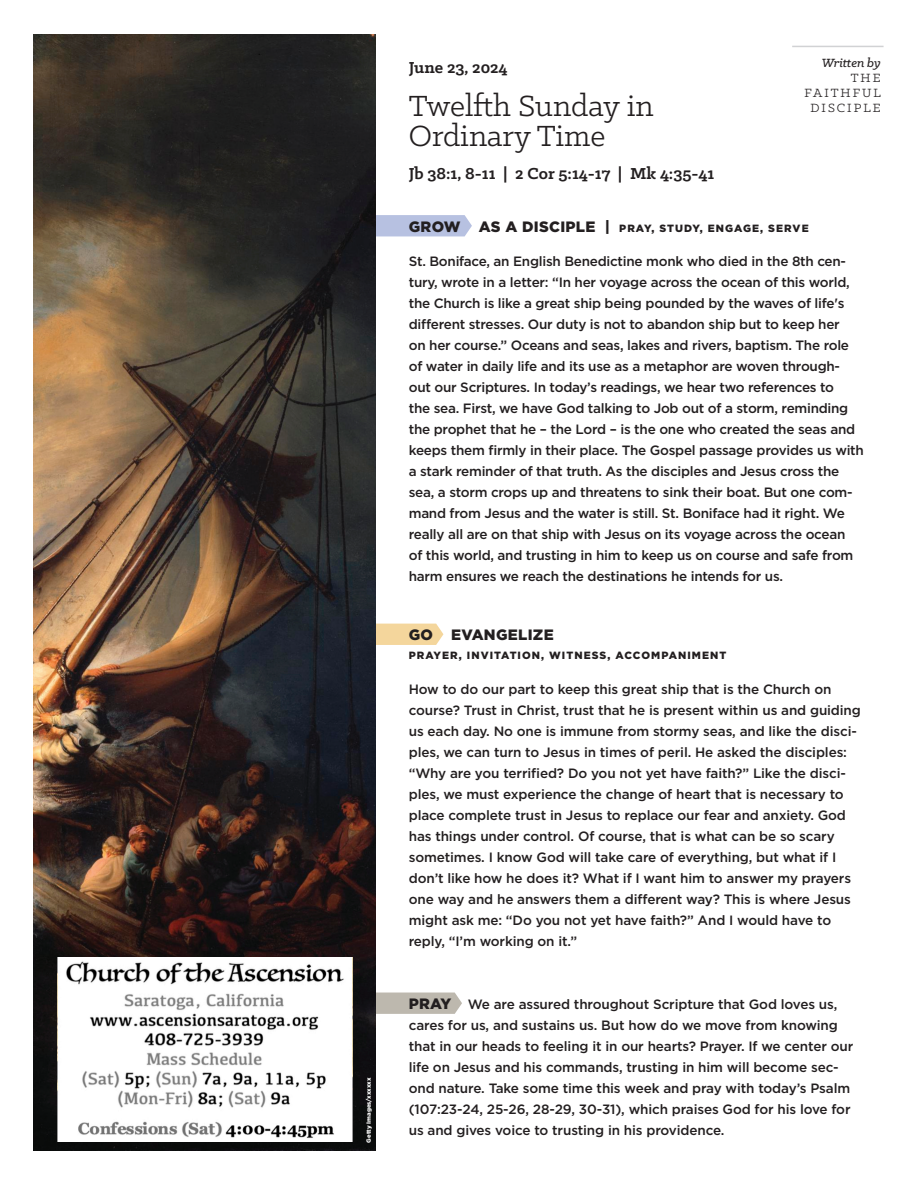
<style>
.page{position:relative;width:918px;height:1188px;background:#fff}
.page>*{position:absolute;margin:0;border:0;box-sizing:border-box;transform-origin:0 0}
.t1{font:33px/30px "Klinic Slab";color:#231f20}
.t2{font:700 18px "Klinic Slab";color:#231f20}
.t3{font:900 15px "Gotham";letter-spacing:.02em;color:#231f20}
.t4{font:500 13.5px/21px "Gotham";letter-spacing:-.02em;color:#231f20}
.t5{font:13.5px/15px "Klinic Slab";letter-spacing:.15em;color:#231f20;text-align:right}
.t6{font:italic 500 13.5px "Klinic Slab";color:#231f20}
.t7{font:900 10.5px "Gotham";letter-spacing:.1em;color:#231f20}
.t8{font:900 6px "Gotham";color:#fff}
.s1{font-size:15px}
.s2{font-weight:900;font-size:15px}
</style>
<div class="page">
<div style="left:376px;top:215px;width:96px;height:21px;background:#b7c1e1"></div>
<svg style="left:376px;top:993px;width:86px;height:21px;background:#c0bbb1"></svg>
<svg style="left:376px;top:624px;width:67px;height:21px"></svg>
<img style="left:33px;top:35px;width:343px;height:1115px">
<hr style="left:792px;top:46px;width:92px;height:1px;background:#d1d2d4">
<img style="left:57px;top:957px;width:295px;height:185px">
<p class="t8" style="left:364px;top:1143px;width:67px;rotate:-90deg">Getty Images/xxxxxx</p>
<p class="t6" style="left:822px;top:54px;width:60px">Written by</p>
<p class="t5" style="left:804px;top:70px;width:78px">THE<br>FAITHFUL<br>DISCIPLE</p>
<h2 class="t2" style="left:409px;top:55px;width:100px">June 23, 2024</h2>
<h1 class="t1" style="left:409px;top:90px;width:246px">Twelfth Sunday in<br>Ordinary Time</h1>
<h2 class="t2" style="left:409px;top:162px;width:307px">Jb 38:1, 8-11 | 2 Cor 5:14-17 | Mk 4:35-41</h2>
<p class="t7" style="left:409px;top:221px;width:401px"><span class="s1">GROW AS A DISCIPLE |</span> PRAY, STUDY, ENGAGE, SERVE</p>
<p class="t4" style="left:409px;top:251px;width:457px">St. Boniface, an English Benedictine monk who died in the 8th cen&shy;tury, wrote in a letter: “In her voyage across the ocean of this world, the Church is like a great ship being pounded by the waves of life's different stresses. Our duty is not to abandon ship but to keep her<br>on her course.” Oceans and seas, lakes and rivers, baptism. The role of water in daily life and its use as a metaphor are woven through&shy;out our Scriptures. In today’s readings, we hear two references to<br>the sea. First, we have God talking to Job out of a storm, reminding the prophet that he – the Lord – is the one who created the seas and keeps them firmly in their place. The Gospel passage provides us with a stark reminder of that truth. As the disciples and Jesus cross the sea, a storm crops up and threatens to sink their boat. But one com&shy;mand from Jesus and the water is still. St. Boniface had it right. We really all are on that ship with Jesus on its voyage across the ocean<br>of this world, and trusting in him to keep us on course and safe from harm ensures we reach the destinations he intends for us.</p>
<p class="t3" style="left:409px;top:624px;width:146px">GO EVANGELIZE</p>
<p class="t7" style="left:409px;top:648px;width:319px">PRAYER, INVITATION, WITNESS, ACCOMPANIMENT</p>
<p class="t4" style="left:409px;top:678px;width:454px">How to do our part to keep this great ship that is the Church on course? Trust in Christ, trust that he is present within us and guiding us each day. No one is immune from stormy seas, and like the disci&shy;ples, we can turn to Jesus in times of peril. He asked the disciples: “Why are you terrified? Do you not yet have faith?” Like the disci&shy;ples, we must experience the change of heart that is necessary to place complete trust in Jesus to replace our fear and anxiety. God has things under control. Of course, that is what can be so scary sometimes. I know God will take care of everything, but what if I don’t like how he does it? What if I want him to answer my prayers one way and he answers them a different way? This is where Jesus might ask me: “Do you not yet have faith?” And I would have to reply, “I’m working on it.”</p>
<p class="t4" style="left:409px;top:993px;width:446px"><span class="s2">PRAY</span> We are assured throughout Scripture that God loves us, cares for us, and sustains us. But how do we move from knowing that in our heads to feeling it in our hearts? Prayer. If we center our life on Jesus and his commands, trusting in him will become sec&shy;ond nature. Take some time this week and pray with today’s Psalm (107:23-24, 25-26, 28-29, 30-31), which praises God for his love for us and gives voice to trusting in his providence.</p>
</div>
